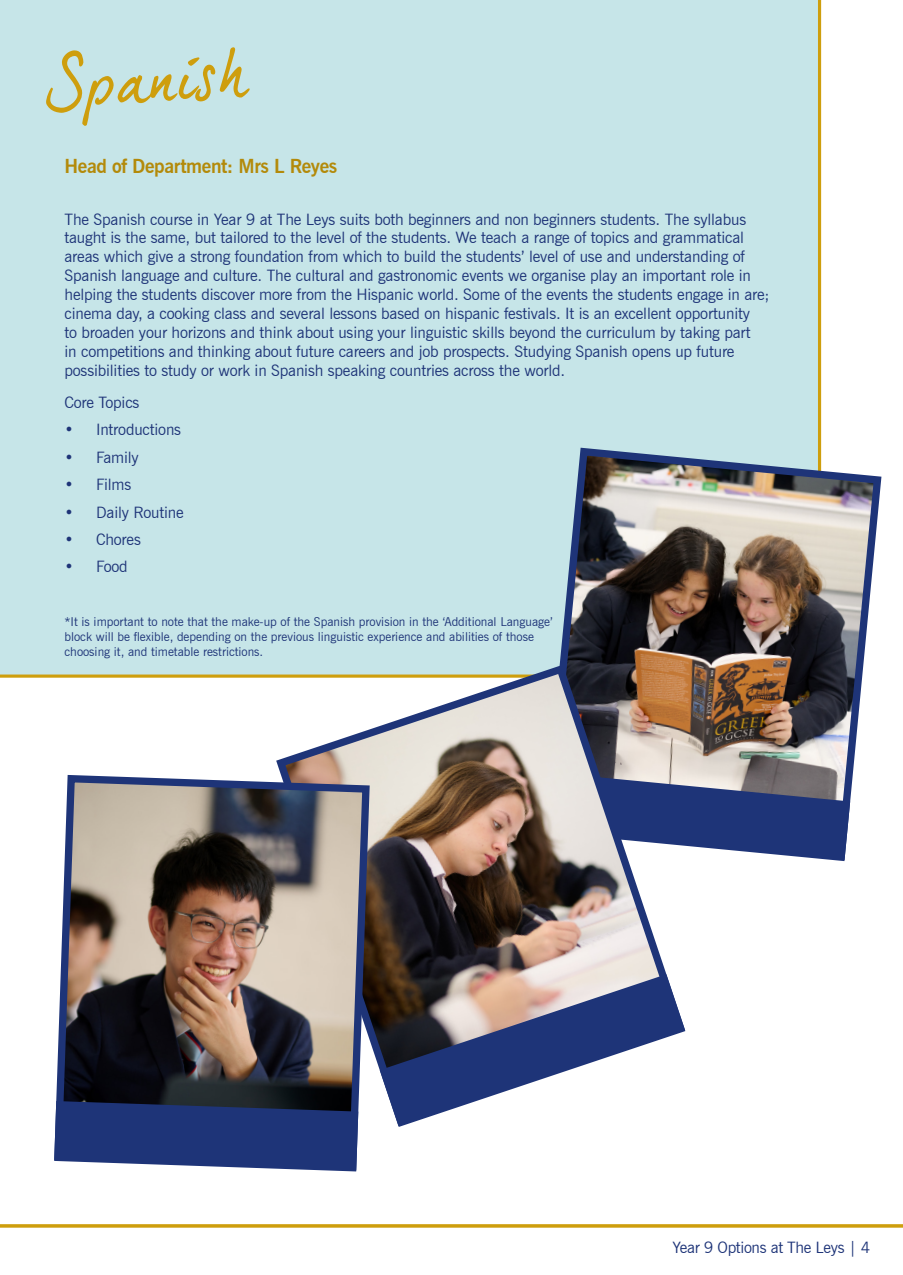
<style>
.page{position:relative;width:903px;height:1275px;background:#fff}
.page>*{position:absolute;margin:0;border:0;box-sizing:border-box;transform-origin:0 0}
.t1{font:69.3px "dear Joe 5 CASUAL P";color:#ce9e0d}
.t2{font:700 19.25px "News Gothic BT";letter-spacing:-.02em;color:#b38a0a}
.t3{font:15.75px/18.9px "News Gothic BT";letter-spacing:-.01em;color:#1e3478}
.t4{font:12.25px/14.7px "News Gothic BT";color:#1e3478}
</style>
<div class="page">
<div style="left:0;top:0;width:821px;height:678px;background:#c6e5e8"></div>
<img style="left:540px;top:444px;width:342px;height:417px">
<svg style="left:690px;top:772px;width:160px;height:88px;background:#4d5b89"></svg>
<img style="left:272px;top:660px;width:418px;height:467px">
<svg style="left:380px;top:974px;width:305px;height:152px"></svg>
<img style="left:56px;top:771px;width:317px;height:401px">
<svg style="left:54px;top:1101px;width:304px;height:69px;background:#2a3e79"></svg>
<svg style="left:0;top:1224px;width:903px;height:4px;background:#d3a92a"></svg>
<h1 class="t1" style="left:43px;top:43px;width:205px;rotate:-4deg">Spanish</h1>
<p class="t2" style="left:65px;top:155px;width:274px">Head of Department: Mrs L Reyes</p>
<p class="t3" style="left:65px;top:209px;width:706px">The Spanish course in Year 9 at The Leys suits both beginners and non beginners students. The syllabus taught is the same, but tailored to the level of the students. We teach a range of topics and grammatical areas which give a strong foundation from which to build the students’ level of use and understanding of Spanish language and culture. The cultural and gastronomic events we organise play an important role in helping the students discover more from the Hispanic world. Some of the events the students engage in are; cinema day, a cooking class and several lessons based on hispanic festivals. It is an excellent opportunity<br>to broaden your horizons and think about using your linguistic skills beyond the curriculum by taking part<br>in competitions and thinking about future careers and job prospects. Studying Spanish opens up future possibilities to study or work in Spanish speaking countries across the world.</p>
<p class="t3" style="left:65px;top:393px;width:76px">Core Topics</p>
<p class="t3" style="left:65px;top:420px;width:118px">• Introductions</p>
<p class="t3" style="left:65px;top:448px;width:76px">• Family</p>
<p class="t3" style="left:65px;top:475px;width:68px">• Films</p>
<p class="t3" style="left:65px;top:502px;width:121px">• Daily Routine</p>
<p class="t3" style="left:65px;top:530px;width:78px">• Chores</p>
<p class="t3" style="left:65px;top:557px;width:65px">• Food</p>
<p class="t4" style="left:65px;top:615px;width:490px">*It is important to note that the make-up of the Spanish provision in the ‘Additional Language’ block will be flexible, depending on the previous linguistic experience and abilities of those choosing it, and timetable restrictions.</p>
<p class="t3" style="left:672px;top:1238px;width:199px">Year 9 Options at The Leys | 4</p>
</div>
